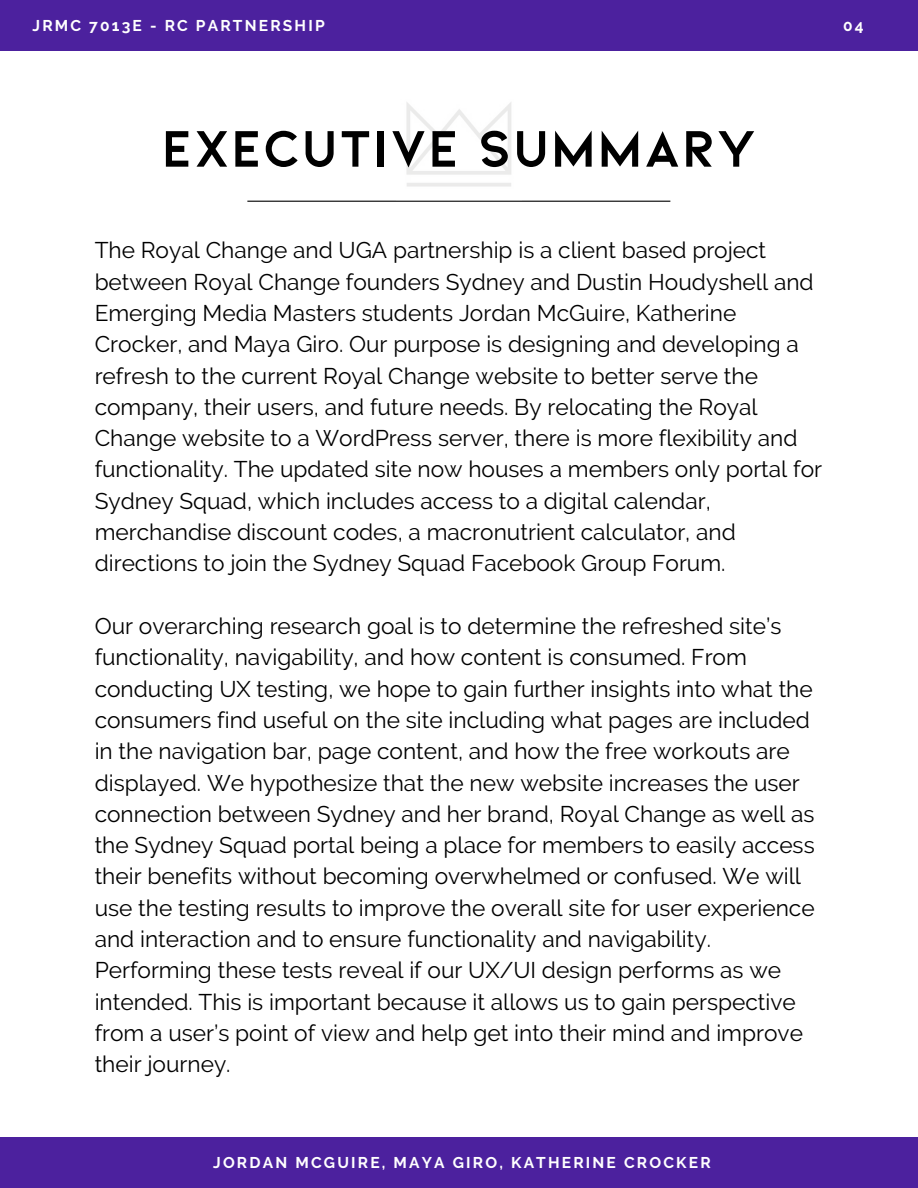
<style>
.page{position:relative;width:918px;height:1188px;background:#fff}
.page>*{position:absolute;margin:0;border:0;box-sizing:border-box;transform-origin:0 0}
.t1{font:700 54px "KIONA";letter-spacing:.02em;color:#000}
.t2{font:22.65px/31.3px "Raleway";color:#000}
.t3{font:700 15.6px "Raleway";letter-spacing:.14em;color:#fff}
</style>
<div class="page">
<div style="left:0;top:1137px;width:918px;height:51px;background:#4c219e"></div>
<div style="left:0;top:0;width:918px;height:51px;background:#4c219e"></div>
<hr style="left:247px;top:201px;width:423px;height:1px;background:#000">
<img style="left:397px;top:102px;width:124px;height:99px">
<p class="t3" style="left:33px;top:16px;width:294px">JRMC 7013E - RC PARTNERSHIP</p>
<p class="t3" style="left:843px;top:16px;width:22px">04</p>
<h1 class="t1" style="left:161px;top:113px;width:597px">EXECUTIVE SUMMARY</h1>
<p class="t2" style="left:95px;top:235px;width:729px">The Royal Change and UGA partnership is a client based project between Royal Change founders Sydney and Dustin Houdyshell and Emerging Media Masters students Jordan McGuire, Katherine Crocker, and Maya Giro. Our purpose is designing and developing a refresh to the current Royal Change website to better serve the company, their users, and future needs. By relocating the Royal Change website to a WordPress server, there is more flexibility and functionality. The updated site now houses a members only portal for Sydney Squad, which includes access to a digital calendar, merchandise discount codes, a macronutrient calculator, and directions to join the Sydney Squad Facebook Group Forum.</p>
<p class="t2" style="left:95px;top:610px;width:722px">Our overarching research goal is to determine the refreshed site’s functionality, navigability, and how content is consumed. From conducting UX testing, we hope to gain further insights into what the consumers find useful on the site including what pages are included in the navigation bar, page content, and how the free workouts are displayed. We hypothesize that the new website increases the user connection between Sydney and her brand, Royal Change as well as the Sydney Squad portal being a place for members to easily access their benefits without becoming overwhelmed or confused. We will use the testing results to improve the overall site for user experience and interaction and to ensure functionality and navigability.<br>Performing these tests reveal if our UX/UI design performs as we intended. This is important because it allows us to gain perspective from a user’s point of view and help get into their mind and improve their journey.</p>
<p class="t3" style="left:213px;top:1153px;width:499px">JORDAN MCGUIRE, MAYA GIRO, KATHERINE CROCKER</p>
</div>
